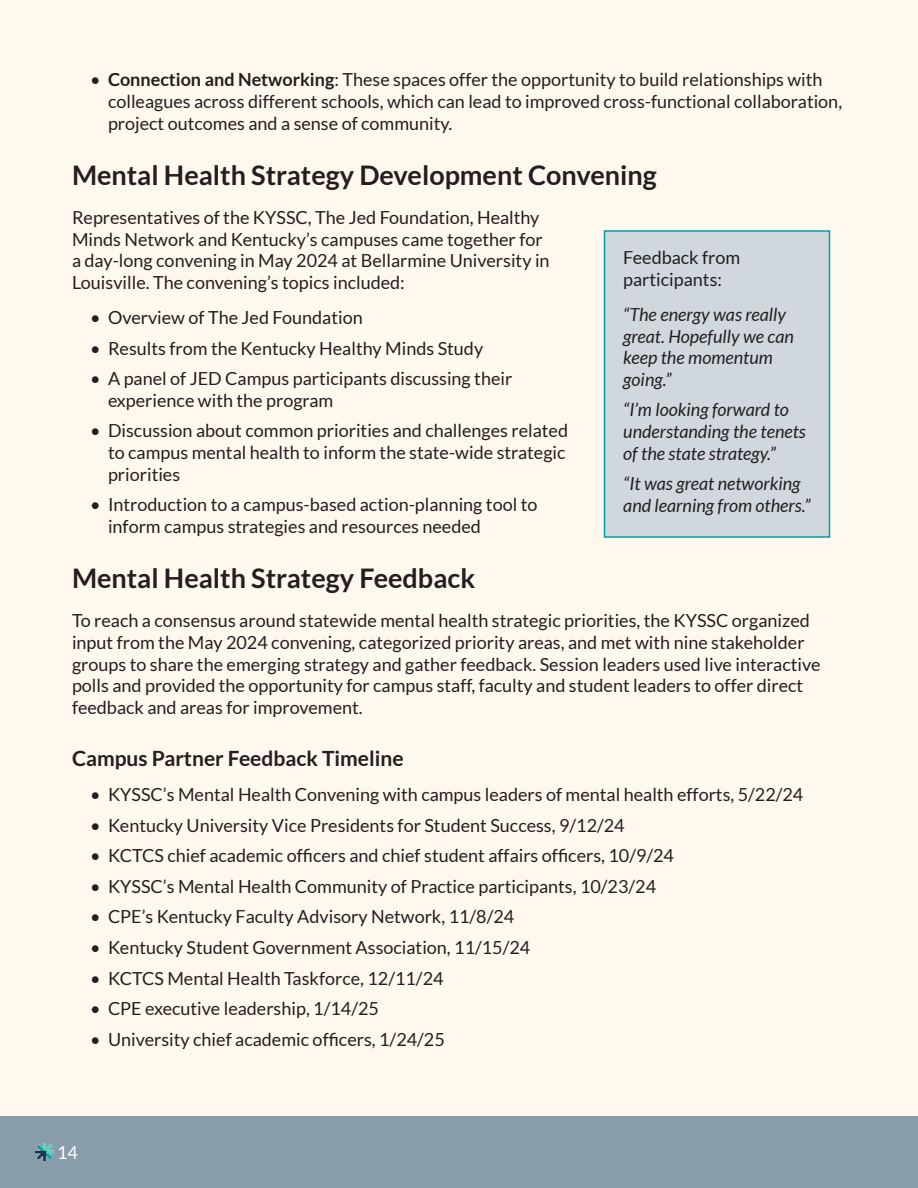
<style>
.page{position:relative;width:918px;height:1188px;background:#fff8ee}
.page>*{position:absolute;margin:0;border:0;box-sizing:border-box;transform-origin:0 0}
.Section_Subhead{font:700 27px "Lato";color:#231f20}
.Section_Sub-Subhead{font:700 21px "Lato";color:#231f20}
.New_Paragraph{font:18px/21.6px "Lato";color:#231f20}
.Paragraph_Style_2{font:italic 18px/21.6px "Lato";color:#231f20}
.t1{font:18px "Lato";color:#fff}
.s1{font-weight:700}
</style>
<div class="page">
<div style="left:0;top:1116px;width:918px;height:72px;background:#899caa"></div>
<img style="left:36px;top:1143px;width:18px;height:18px">
<div style="left:604px;top:231px;width:226px;height:306px;background:#d0d7dd"></div>
<div style="left:604px;top:230px;width:226px;height:308px;border:2px solid #009ea0"></div>
<p class="New_Paragraph" style="left:108px;top:69px;width:736px;text-indent:-18px">• <span class="s1">Connection and Networking</span>: These spaces offer the opportunity to build relationships with colleagues across different schools, which can lead to improved cross-functional collaboration, project outcomes and a sense of community.</p>
<p class="Section_Subhead" style="left:72px;top:159px;width:586px">Mental Health Strategy Development Convening</p>
<p class="New_Paragraph" style="left:72px;top:207px;width:479px">Representatives of the KYSSC, The Jed Foundation, Healthy Minds Network and Kentucky’s campuses came together for a day-long convening in May 2024 at Bellarmine University in Louisville. The convening’s topics included:</p>
<p class="New_Paragraph" style="left:90px;top:307px;width:274px">• Overview of The Jed Foundation</p>
<p class="New_Paragraph" style="left:90px;top:337px;width:395px">• Results from the Kentucky Healthy Minds Study</p>
<p class="New_Paragraph" style="left:108px;top:368px;width:406px;text-indent:-18px">• A panel of JED Campus participants discussing their experience with the program</p>
<p class="New_Paragraph" style="left:108px;top:420px;width:462px;text-indent:-18px">• Discussion about common priorities and challenges related to campus mental health to inform the state-wide strategic priorities</p>
<p class="New_Paragraph" style="left:108px;top:494px;width:431px;text-indent:-18px">• Introduction to a campus-based action-planning tool to inform campus strategies and resources needed</p>
<p class="Section_Subhead" style="left:72px;top:562px;width:405px">Mental Health Strategy Feedback</p>
<p class="New_Paragraph" style="left:72px;top:610px;width:750px">To reach a consensus around statewide mental health strategic priorities, the KYSSC organized input from the May 2024 convening, categorized priority areas, and met with nine stakeholder groups to share the emerging strategy and gather feedback. Session leaders used live interactive polls and provided the opportunity for campus staff, faculty and student leaders to offer direct feedback and areas for improvement.</p>
<p class="Section_Sub-Subhead" style="left:72px;top:746px;width:333px">Campus Partner Feedback Timeline</p>
<p class="New_Paragraph" style="left:90px;top:784px;width:715px">• KYSSC’s Mental Health Convening with campus leaders of mental health efforts, 5/22/24</p>
<p class="New_Paragraph" style="left:90px;top:814px;width:536px">• Kentucky University Vice Presidents for Student Success, 9/12/24</p>
<p class="New_Paragraph" style="left:90px;top:845px;width:586px">• KCTCS chief academic officers and chief student affairs officers, 10/9/24</p>
<p class="New_Paragraph" style="left:90px;top:875px;width:568px">• KYSSC’s Mental Health Community of Practice participants, 10/23/24</p>
<p class="New_Paragraph" style="left:90px;top:906px;width:426px">• CPE’s Kentucky Faculty Advisory Network, 11/8/24</p>
<p class="New_Paragraph" style="left:90px;top:937px;width:442px">• Kentucky Student Government Association, 11/15/24</p>
<p class="New_Paragraph" style="left:90px;top:967px;width:355px">• KCTCS Mental Health Taskforce, 12/11/24</p>
<p class="New_Paragraph" style="left:90px;top:998px;width:290px">• CPE executive leadership, 1/14/25</p>
<p class="New_Paragraph" style="left:90px;top:1028px;width:356px">• University chief academic officers, 1/24/25</p>
<p class="New_Paragraph" style="left:623px;top:247px;width:119px">Feedback from participants:</p>
<p class="Paragraph_Style_2" style="left:623px;top:304px;width:172px">“The energy was really great. Hopefully we can keep the momentum going.”</p>
<p class="Paragraph_Style_2" style="left:623px;top:400px;width:184px">“I’m looking forward to understanding the tenets of the state strategy.”</p>
<p class="Paragraph_Style_2" style="left:623px;top:473px;width:189px">“It was great networking and learning from others.”</p>
<p class="t1" style="left:57px;top:1143px;width:22px">14</p>
</div>
